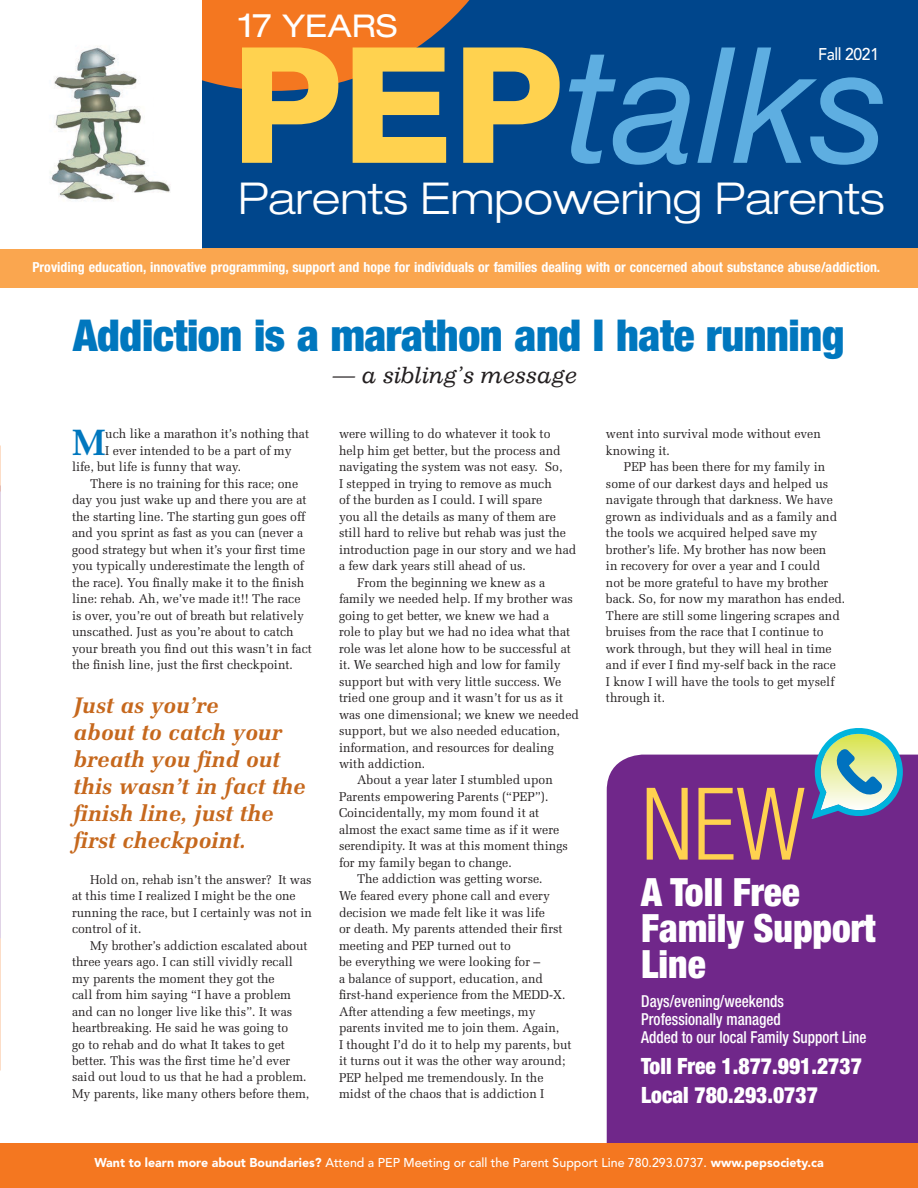
<style>
.page{position:relative;width:918px;height:1188px;background:#fff}
.page>*{position:absolute;margin:0;border:0;box-sizing:border-box;transform-origin:0 0}
.t1{font:italic 161.55px "Helvetica Neue LT Std";color:#5eaee1}
.t2{font:300 condensed 100.5px "Helvetica Neue LT Std";color:#ffd24f;scale:.96 1}
.t3{font:900 condensed 43.95px "Helvetica Neue LT Std";letter-spacing:-.01em;color:#0077be}
.t4{font:300 expanded 43.95px "Helvetica Neue LT Std";color:#fff}
.t5{font:900 condensed 39px/36px "Helvetica Neue LT Std";color:#fff;scale:.96 1}
.t6{font:700 36.6px "Melior";color:#0077be;scale:.96 1}
.t7{font:expanded 31.35px "Helvetica Neue LT Std";letter-spacing:.01em;color:#fff}
.t8{font:italic 700 22.5px/27px "Melior";color:#c6681d}
.t9{font:900 condensed 22.5px/28.5px "Helvetica Neue LT Std";color:#fff;scale:.96 1}
.t10{font:italic 22.35px "Impressum";letter-spacing:-.01em;color:#231f20}
.t11{font:500 16.95px "Avenir LT Std";letter-spacing:-.025em;color:#fff;scale:.93 1}
.t12{font:500 condensed 16.5px/18px "Helvetica Neue LT Std";color:#fff;scale:.92 1}
.t13{font:700 condensed 13.8px "Helvetica Neue LT Std";color:#fff}
.t14{font:12.75px/16.5px "Melior";color:#231f20;scale:.96 1}
.t15{font:500 12.75px "Avenir LT Std";color:#fff}
.s1{font-size:32.85px}
.s2{font-weight:800;font-style:normal;color:#ffd24f}
.s3{font-weight:900}
</style>
<div class="page">
<div style="left:202px;top:0;width:716px;height:248px;background:#00468c"></div>
<div style="left:0;top:248px;width:918px;height:40px;background:#faa64f"></div>
<svg style="left:202px;top:0;width:268px;height:91px;fill:#f47720"></svg>
<img style="left:50px;top:46px;width:120px;height:155px">
<div style="left:0;top:1143px;width:918px;height:45px;background:#f47720"></div>
<div style="left:607px;top:755px;width:311px;height:388px;background:#70278a"></div>
<svg style="left:812px;top:728px;width:91px;height:91px;background:#97bfb9"></svg>
<h3 class="t7" style="left:239px;top:7px;width:159px"><span class="s1">17</span> YEARS</h3>
<h1 class="t1" style="left:232px;top:8px;width:659px"><span class="s2">PEP</span>talks</h1>
<h3 class="t11" style="left:818px;top:45px;width:67px">Fall 2021</h3>
<h3 class="t4" style="left:238px;top:172px;width:649px">Parents Empowering Parents</h3>
<p class="t13" style="left:32px;top:259px;width:849px">Providing education, innovative programming, support and hope for individuals or families dealing with or concerned about substance abuse/addiction.</p>
<h3 class="t3" style="left:73px;top:308px;width:773px">Addiction is a marathon and I hate running</h3>
<h3 class="t6" style="left:72px;top:420px;width:36px">M</h3>
<p class="t14" style="left:105px;top:425px;width:214px">uch like a marathon it’s nothing that</p>
<p class="t14" style="left:105px;top:442px;width:196px">I ever intended to be a part of my</p>
<p class="t14" style="left:72px;top:458px;width:178px">life, but life is funny that way.</p>
<p class="t14" style="left:90px;top:475px;width:218px">There is no training for this race; one</p>
<p class="t14" style="left:72px;top:491px;width:246px">day you just wake up and there you are at</p>
<p class="t14" style="left:72px;top:508px;width:244px">the starting line. The starting gun goes off</p>
<p class="t14" style="left:72px;top:524px;width:242px">and you sprint as fast as you can (never a</p>
<p class="t14" style="left:72px;top:541px;width:244px">good strategy but when it’s your first time</p>
<p class="t14" style="left:72px;top:557px;width:243px">you typically underestimate the length of</p>
<p class="t14" style="left:72px;top:574px;width:244px">the race). You finally make it to the finish</p>
<p class="t14" style="left:72px;top:590px;width:240px">line: rehab. Ah, we’ve made it!! The race</p>
<p class="t14" style="left:72px;top:607px;width:243px">is over, you’re out of breath but relatively</p>
<p class="t14" style="left:72px;top:623px;width:232px">unscathed. Just as you’re about to catch</p>
<p class="t14" style="left:72px;top:640px;width:251px">your breath you find out this wasn’t in fact</p>
<p class="t14" style="left:72px;top:656px;width:232px">the finish line, just the first checkpoint.</p>
<h3 class="t8" style="left:74px;top:691px;width:234px">Just as you’re<br>about to catch your breath you find out this wasn’t in fact the finish line, just the first checkpoint.</h3>
<p class="t14" style="left:72px;top:871px;width:252px;text-indent:18px">Hold on, rehab isn’t the answer? It was at this time I realized I might be the one running the race, but I certainly was not in control of it.</p>
<p class="t14" style="left:72px;top:937px;width:249px;text-indent:18px">My brother’s addiction escalated about three years ago. I can still vividly recall my parents the moment they got the<br>call from him saying “I have a problem and can no longer live like this”. It was heartbreaking. He said he was going to<br>go to rehab and do what It takes to get better. This was the first time he’d ever said out loud to us that he had a problem.<br>My parents, like many others before them,</p>
<h3 class="t10" style="left:333px;top:362px;width:246px">— a sibling’s message</h3>
<p class="t14" style="left:339px;top:425px;width:222px">were willing to do whatever it took to</p>
<p class="t14" style="left:339px;top:442px;width:232px">help him get better, but the process and</p>
<p class="t14" style="left:339px;top:458px;width:234px">navigating the system was not easy. So,</p>
<p class="t14" style="left:339px;top:475px;width:223px">I stepped in trying to remove as much</p>
<p class="t14" style="left:339px;top:491px;width:213px">of the burden as I could. I will spare</p>
<p class="t14" style="left:339px;top:508px;width:227px">you all the details as many of them are</p>
<p class="t14" style="left:339px;top:524px;width:238px">still hard to relive but rehab was just the</p>
<p class="t14" style="left:339px;top:541px;width:249px">introduction page in our story and we had</p>
<p class="t14" style="left:339px;top:557px;width:196px">a few dark years still ahead of us.</p>
<p class="t14" style="left:357px;top:574px;width:198px">From the beginning we knew as a</p>
<p class="t14" style="left:339px;top:590px;width:245px">family we needed help. If my brother was</p>
<p class="t14" style="left:339px;top:607px;width:220px">going to get better, we knew we had a</p>
<p class="t14" style="left:339px;top:623px;width:242px">role to play but we had no idea what that</p>
<p class="t14" style="left:339px;top:640px;width:243px">role was let alone how to be successful at</p>
<p class="t14" style="left:339px;top:656px;width:232px">it. We searched high and low for family</p>
<p class="t14" style="left:339px;top:673px;width:233px">support but with very little success. We</p>
<p class="t14" style="left:339px;top:689px;width:235px">tried one group and it wasn’t for us as it</p>
<p class="t14" style="left:339px;top:706px;width:251px">was one dimensional; we knew we needed</p>
<p class="t14" style="left:339px;top:722px;width:232px">support, but we also needed education,</p>
<p class="t14" style="left:339px;top:739px;width:225px">information, and resources for dealing</p>
<p class="t14" style="left:339px;top:755px;width:91px">with addiction.</p>
<p class="t14" style="left:357px;top:772px;width:206px">About a year later I stumbled upon</p>
<p class="t14" style="left:339px;top:788px;width:220px">Parents empowering Parents (“PEP”).</p>
<p class="t14" style="left:339px;top:805px;width:210px">Coincidentally, my mom found it at</p>
<p class="t14" style="left:339px;top:821px;width:231px">almost the exact same time as if it were</p>
<p class="t14" style="left:339px;top:838px;width:240px">serendipity. It was at this moment things</p>
<p class="t14" style="left:339px;top:854px;width:181px">for my family began to change.</p>
<p class="t14" style="left:357px;top:871px;width:195px">The addiction was getting worse.</p>
<p class="t14" style="left:339px;top:887px;width:221px">We feared every phone call and every</p>
<p class="t14" style="left:339px;top:904px;width:216px">decision we made felt like it was life</p>
<p class="t14" style="left:339px;top:920px;width:235px">or death. My parents attended their first</p>
<p class="t14" style="left:339px;top:937px;width:181px">meeting and PEP turned out to</p>
<p class="t14" style="left:339px;top:953px;width:211px">be everything we were looking for –</p>
<p class="t14" style="left:339px;top:970px;width:214px">a balance of support, education, and</p>
<p class="t14" style="left:339px;top:986px;width:237px">first-hand experience from the MEDD-X.</p>
<p class="t14" style="left:339px;top:1003px;width:206px">After attending a few meetings, my</p>
<p class="t14" style="left:339px;top:1019px;width:231px">parents invited me to join them. Again,</p>
<p class="t14" style="left:339px;top:1036px;width:244px">I thought I’d do it to help my parents, but</p>
<p class="t14" style="left:339px;top:1052px;width:237px">it turns out it was the other way around;</p>
<p class="t14" style="left:339px;top:1069px;width:214px">PEP helped me tremendously. In the</p>
<p class="t14" style="left:339px;top:1085px;width:215px">midst of the chaos that is addiction I</p>
<p class="t14" style="left:606px;top:425px;width:225px">went into survival mode without even knowing it.</p>
<p class="t14" style="left:606px;top:458px;width:251px;text-indent:18px">PEP has been there for my family in some of our darkest days and helped us navigate through that darkness. We have grown as individuals and as a family and the tools we acquired helped save my brother’s life. My brother has now been<br>in recovery for over a year and I could<br>not be more grateful to have my brother back. So, for now my marathon has ended.<br>There are still some lingering scrapes and bruises from the race that I continue to work through, but they will heal in time and if ever I find my-self back in the race<br>I know I will have the tools to get myself through it.</p>
<h2 class="t2" style="left:641px;top:766px;width:173px">NEW</h2>
<h3 class="t5" style="left:641px;top:874px;width:246px">A Toll Free<br>Family Support<br>Line</h3>
<p class="t12" style="left:641px;top:992px;width:246px">Days/evening/weekends<br>Professionally managed<br>Added to our local Family Support Line</p>
<h3 class="t9" style="left:641px;top:1052px;width:231px">Toll Free 1.877.991.2737<br>Local 780.293.0737</h3>
<p class="t15" style="left:94px;top:1156px;width:731px"><span class="s3">Want to learn more about Boundaries?</span> Attend a PEP Meeting or call the Parent Support Line 780.293.0737. <span class="s3">www.pepsociety.ca</span></p>
</div>
